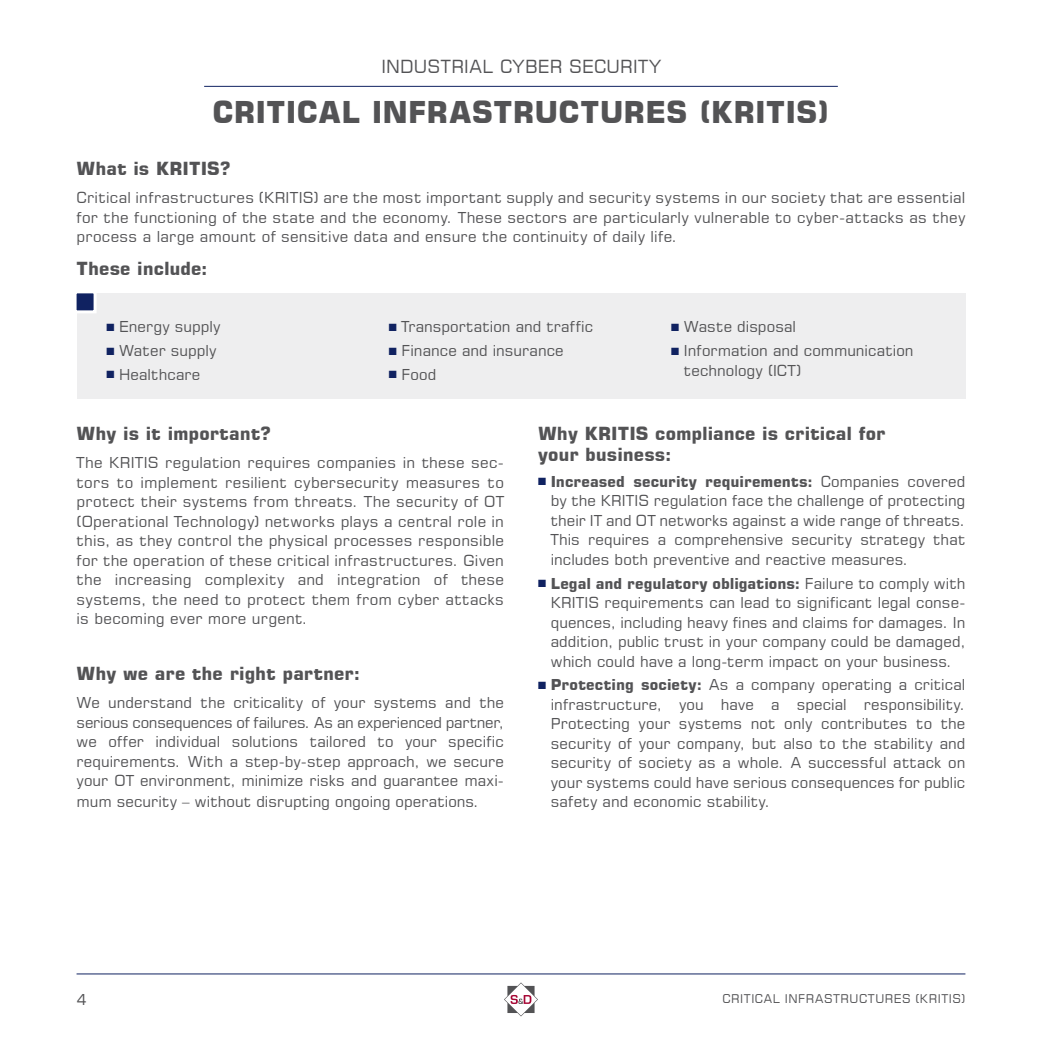
<style>
.page{position:relative;width:1042px;height:1042px;background:#fff}
.page>*{position:absolute;margin:0;border:0;box-sizing:border-box;transform-origin:0 0}
.t1{font:700 30px "Square 721 BT";letter-spacing:.015em;color:#535355}
.t2{font:700 18px/21px "Square 721 BT";letter-spacing:.005em;color:#535355}
.t3{font:18px "Square 721 BT";letter-spacing:.02em;color:#535355}
.t4{font:15px/19.5px "Square 721 BT";letter-spacing:.005em;color:#535355;text-align:justify}
.t5{font:12px "Square 721 BT";letter-spacing:.055em;color:#535355}
.s1{color:#102261}
.s2{font-weight:700}
</style>
<div class="page">
<hr style="left:77px;top:973px;width:888px;height:1px;background:#102261">
<svg style="left:504px;top:982px;width:34px;height:34px"></svg>
<hr style="left:204px;top:86px;width:634px;height:1px;background:#102261">
<div style="left:77px;top:293px;width:888px;height:106px;background:#eeeeef"></div>
<svg style="left:76px;top:293px;width:20px;height:20px"></svg>
<p class="t3" style="left:381px;top:55px;width:281px">INDUSTRIAL CYBER SECURITY</p>
<h1 class="t1" style="left:212px;top:94px;width:619px">CRITICAL INFRASTRUCTURES (KRITIS)</h1>
<p class="t2" style="left:77px;top:158px;width:155px">What is KRITIS?</p>
<p class="t4" style="left:77px;top:188px;width:890px">Critical infrastructures (KRITIS) are the most important supply and security systems in our society that are essential for the functioning of the state and the economy. These sectors are particularly vulnerable to cyber-attacks as they process a large amount of sensitive data and ensure the continuity of daily life.</p>
<p class="t2" style="left:77px;top:257px;width:133px">These include:</p>
<p class="t4" style="left:106px;top:317px;width:116px"><span class="s1">■</span> Energy supply</p>
<p class="t4" style="left:106px;top:341px;width:112px"><span class="s1">■</span> Water supply</p>
<p class="t4" style="left:106px;top:364px;width:96px"><span class="s1">■</span> Healthcare</p>
<p class="t4" style="left:389px;top:317px;width:206px"><span class="s1">■</span> Transportation and traffic</p>
<p class="t4" style="left:389px;top:341px;width:176px"><span class="s1">■</span> Finance and insurance</p>
<p class="t4" style="left:389px;top:364px;width:49px"><span class="s1">■</span> Food</p>
<p class="t4" style="left:671px;top:317px;width:126px"><span class="s1">■</span> Waste disposal</p>
<p class="t4" style="left:684px;top:341px;width:231px;text-indent:-13px"><span class="s1">■</span> Information and communication technology (ICT)</p>
<p class="t2" style="left:77px;top:423px;width:196px">Why is it important?</p>
<p class="t4" style="left:77px;top:453px;width:429px">The KRITIS regulation requires companies in these sec&shy;tors to implement resilient cybersecurity measures to protect their systems from threats. The security of OT (Operational Technology) networks plays a central role in this, as they control the physical processes responsible for the operation of these critical infrastructures. Given the increasing complexity and integration of these systems, the need to protect them from cyber attacks is becoming ever more urgent.</p>
<p class="t2" style="left:77px;top:663px;width:285px">Why we are the right partner:</p>
<p class="t4" style="left:77px;top:693px;width:429px">We understand the criticality of your systems and the serious consequences of failures. As an experienced partner, we offer individual solutions tailored to your specific requirements. With a step-by-step approach, we secure your OT environment, minimize risks and guarantee maxi-</p>
<p class="t4" style="left:77px;top:792px;width:404px">mum security – without disrupting ongoing operations.</p>
<p class="t2" style="left:538px;top:423px;width:349px">Why KRITIS compliance is critical for your business:</p>
<p class="t4" style="left:551px;top:471px;width:416px;text-indent:-13px"><span class="s1">■</span> <span class="s2">Increased security requirements:</span> Companies covered by the KRITIS regulation face the challenge of protecting their IT and OT networks against a wide range of threats.<br>This requires a comprehensive security strategy that includes both preventive and reactive measures.</p>
<p class="t4" style="left:551px;top:573px;width:416px;text-indent:-13px"><span class="s1">■</span> <span class="s2">Legal and regulatory obligations:</span> Failure to comply with KRITIS requirements can lead to significant legal conse&shy;quences, including heavy fines and claims for damages. In addition, public trust in your company could be damaged, which could have a long-term impact on your business.</p>
<p class="t4" style="left:551px;top:675px;width:416px;text-indent:-13px"><span class="s1">■</span> <span class="s2">Protecting society:</span> As a company operating a critical infrastructure, you have a special responsibility.<br>Protecting your systems not only contributes to the security of your company, but also to the stability and security of society as a whole. A successful attack on your systems could have serious consequences for public safety and economic stability.</p>
<p class="t4" style="left:77px;top:990px;width:12px">4</p>
<p class="t5" style="left:722px;top:991px;width:244px">CRITICAL INFRASTRUCTURES (KRITIS)</p>
</div>
